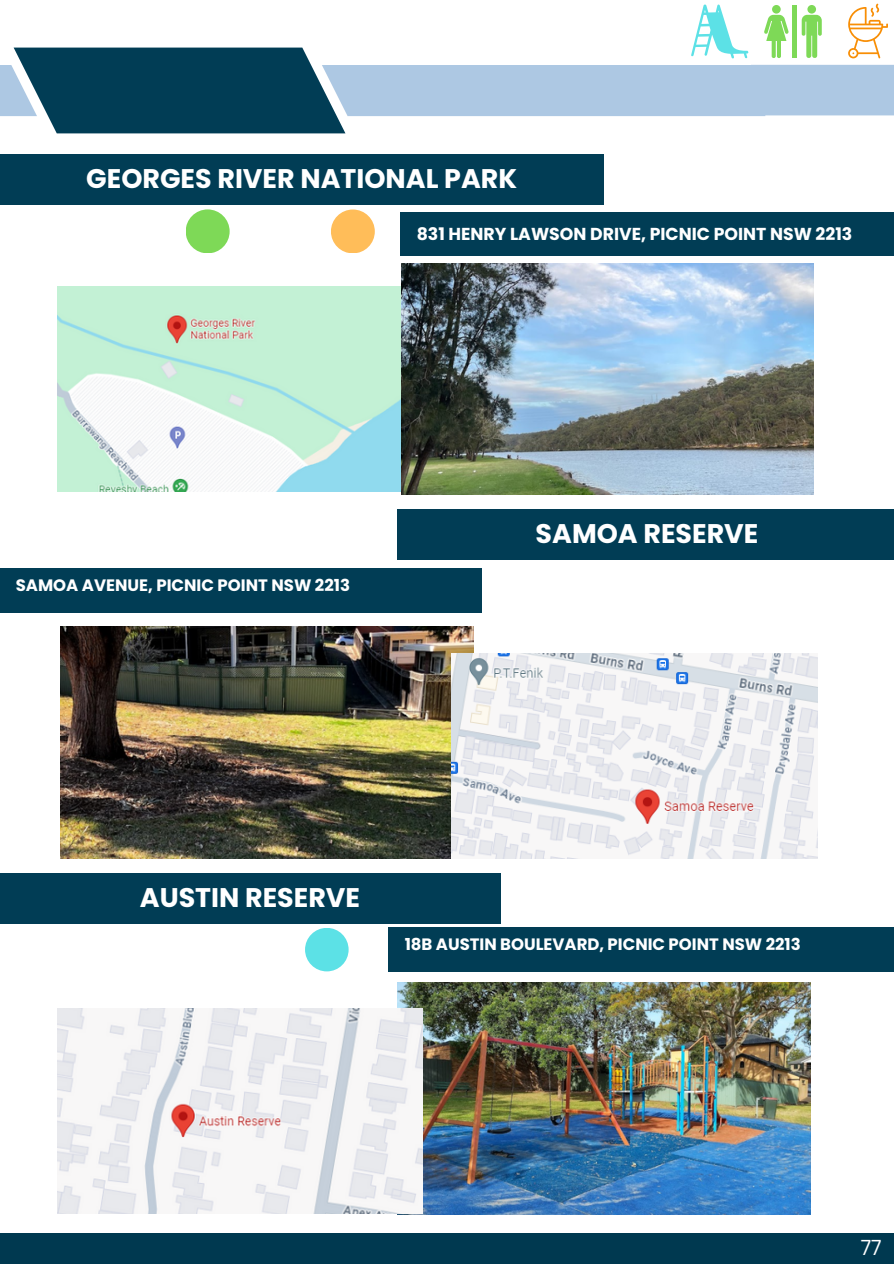
<style>
.page{position:relative;width:894px;height:1264px;background:#fff}
.page>*{position:absolute;margin:0;border:0;box-sizing:border-box;transform-origin:0 0}
.t1{font:700 26.85px "Poppins";color:#fff}
.t2{font:21px "Canva Sans";color:#fff}
.t3{font:700 17.25px "Poppins";color:#fff}
.t4{font:700 16.5px "Poppins";color:#fff}
</style>
<div class="page">
<div style="left:0;top:154px;width:603px;height:50px;background:#013d55"></div>
<div style="left:397px;top:509px;width:496px;height:50px;background:#013d55"></div>
<div style="left:0;top:568px;width:481px;height:44px;background:#013d55"></div>
<div style="left:0;top:873px;width:500px;height:50px;background:#013d55"></div>
<div style="left:387px;top:927px;width:506px;height:44px;background:#013d55"></div>
<div style="left:400px;top:213px;width:493px;height:43px;background:#013d55"></div>
<div style="left:305px;top:927px;width:43px;height:44px;background:#5ce1e6;border-radius:50%"></div>
<svg style="left:0;top:4px;width:893px;height:129px"></svg>
<img style="left:57px;top:286px;width:344px;height:205px">
<img style="left:401px;top:263px;width:412px;height:231px">
<img style="left:60px;top:626px;width:413px;height:232px">
<img style="left:451px;top:653px;width:365px;height:205px">
<img style="left:397px;top:982px;width:412px;height:232px">
<img style="left:57px;top:1008px;width:365px;height:205px">
<div style="left:186px;top:209px;width:43px;height:44px;background:#7ed957;border-radius:50%"></div>
<div style="left:331px;top:209px;width:44px;height:44px;background:#ffbd59;border-radius:50%"></div>
<div style="left:0;top:1233px;width:893px;height:30px;background:#003950"></div>
<p class="t1" style="left:86px;top:160px;width:432px">GEORGES RIVER NATIONAL PARK</p>
<h1 class="t3" style="left:416px;top:222px;width:437px">831 HENRY LAWSON DRIVE, PICNIC POINT NSW 2213</h1>
<p class="t4" style="left:16px;top:574px;width:336px">SAMOA AVENUE, PICNIC POINT NSW 2213</p>
<p class="t1" style="left:535px;top:515px;width:224px">SAMOA RESERVE</p>
<p class="t1" style="left:140px;top:878px;width:222px">AUSTIN RESERVE</p>
<p class="t4" style="left:404px;top:932px;width:397px">18B AUSTIN BOULEVARD, PICNIC POINT NSW 2213</p>
<p class="t2" style="left:860px;top:1232px;width:22px">77</p>
</div>
